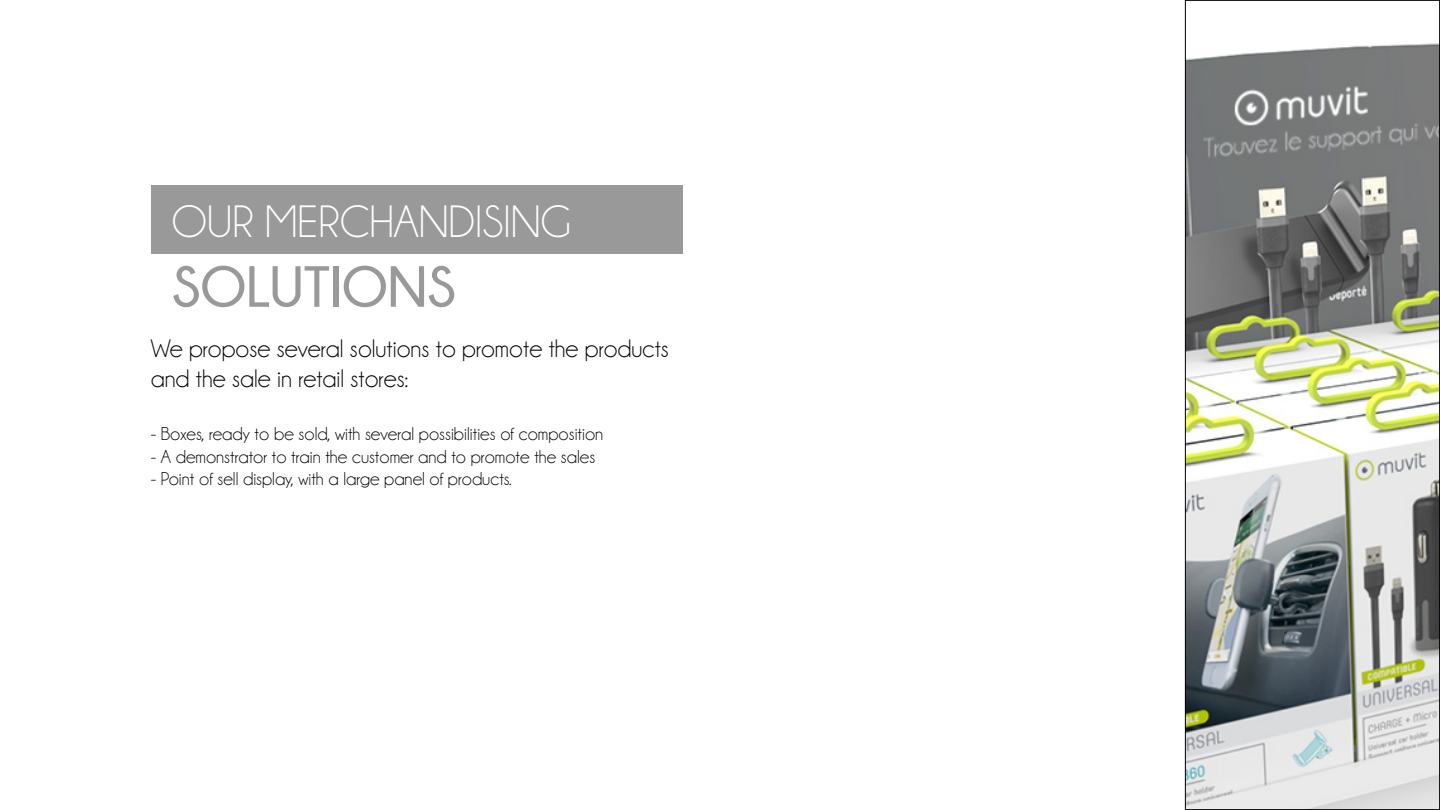
<style>
.page{position:relative;width:1440px;height:810px;background:#fff}
.page>*{position:absolute;margin:0;border:0;box-sizing:border-box;transform-origin:0 0}
.t1{font:700 57.75px "Champagne&Limousines";color:#999}
.t2{font:45.75px "Champagne&Limousines";color:#fff}
.t3{font:25.5px "Champagne&Limousines";color:#000}
.t4{font:18.75px "Champagne&Limousines";color:#000}
</style>
<div class="page">
<div style="left:151px;top:185px;width:531px;height:69px;background:#999"></div>
<img style="left:1187px;top:43px;width:251px;height:765px">
<div style="left:1185px;top:0;width:255px;height:810px;border:1px solid #000"></div>
<p class="t2" style="left:172px;top:199px;width:401px">OUR MERCHANDISING</p>
<p class="t1" style="left:172px;top:255px;width:286px">SOLUTIONS</p>
<p class="t3" style="left:151px;top:335px;width:520px">We propose several solutions to promote the products</p>
<p class="t3" style="left:151px;top:366px;width:259px">and the sale in retail stores:</p>
<p class="t4" style="left:151px;top:425px;width:454px">- Boxes, ready to be sold, with several possibilities of composition</p>
<p class="t4" style="left:151px;top:447px;width:446px">- A demonstrator to train the customer and to promote the sales</p>
<p class="t4" style="left:151px;top:470px;width:362px">- Point of sell display, with a large panel of products.</p>
</div>
